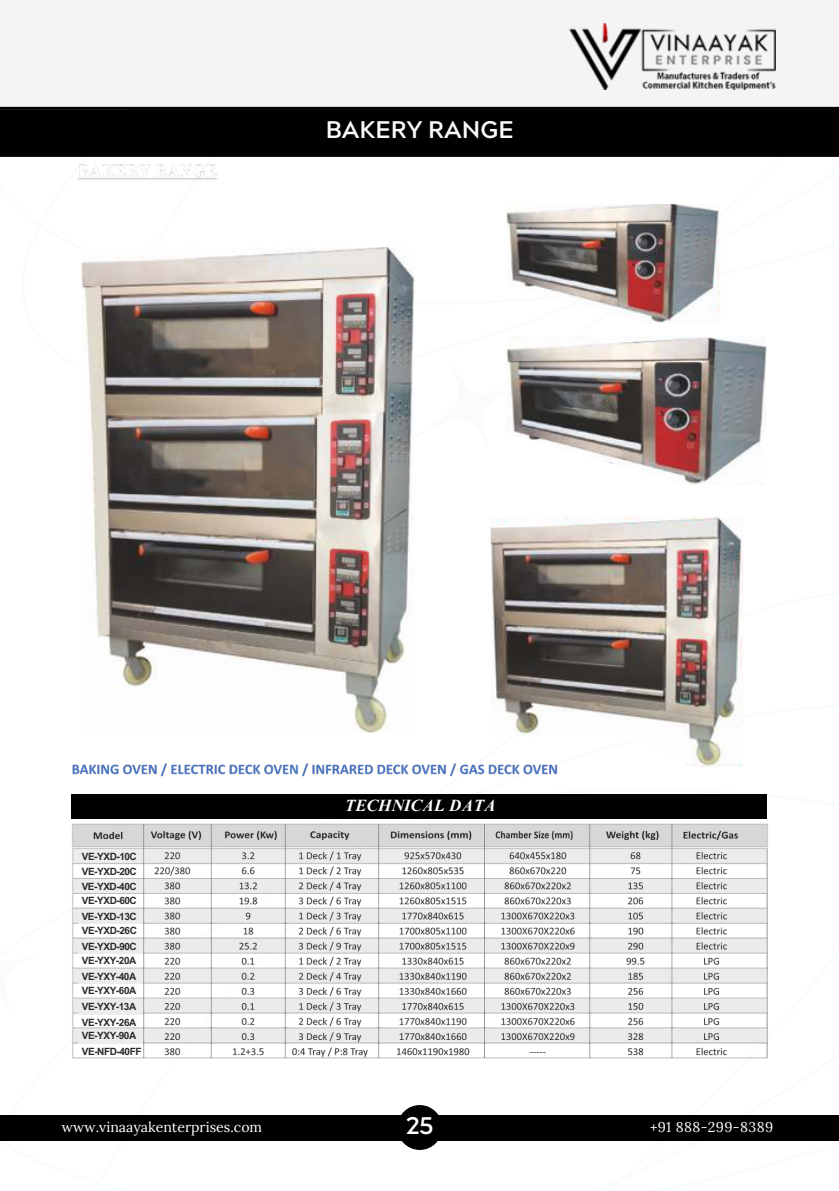
<style>
.page{position:relative;width:839px;height:1191px;background:#fff}
.page>*{position:absolute;margin:0;border:0;box-sizing:border-box;transform-origin:0 0}
.t1{font:700 24px "Acherus Grotesque";color:#fafafa}
.t2{font:700 24px "Acherus Grotesque";color:#fff}
.t3{font:italic 700 16.4px "Times NRMT Pro";color:#fff}
.t4{font:14px "Lora";color:#fff}
.t5{font:14px "Lora";letter-spacing:.025em;color:#fff}
.t6{font:700 10px "Arial MT Pro";letter-spacing:-.045em;color:#2b2a29}
</style>
<div class="page">
<div style="left:0;top:1115px;width:838px;height:25px;background:#010101"></div>
<div style="left:397px;top:1105px;width:45px;height:45px;background:#010101;border-radius:50%"></div>
<div style="left:0;top:0;width:838px;height:110px;background:#f4f4f4"></div>
<img style="left:569px;top:23px;width:206px;height:66px">
<div style="left:0;top:110px;width:838px;height:47px;background:#010101"></div>
<div style="left:129px;top:108px;width:709px;height:25px;background:#010101"></div>
<hr style="left:0;top:107px;width:838px;height:3px;background:#010101">
<img style="left:78px;top:164px;width:139px;height:16px">
<img style="left:82px;top:248px;width:333px;height:273px">
<img style="left:496px;top:204px;width:270px;height:317px">
<img style="left:72px;top:521px;width:696px;height:538px">
<div style="left:71px;top:794px;width:696px;height:25px;background:#010101"></div>
<div style="left:75px;top:867px;width:64px;height:9px;background:#fff"></div>
<div style="left:75px;top:849px;width:64px;height:13px;background:#ebecec"></div>
<div style="left:78px;top:879px;width:64px;height:14px;background:#ebecec"></div>
<div style="left:78px;top:911px;width:64px;height:13px;background:#ebecec"></div>
<div style="left:77px;top:897px;width:64px;height:8px;background:#fff"></div>
<div style="left:78px;top:941px;width:64px;height:13px;background:#ebecec"></div>
<div style="left:77px;top:927px;width:64px;height:8px;background:#fff"></div>
<div style="left:78px;top:971px;width:64px;height:13px;background:#ebecec"></div>
<div style="left:77px;top:957px;width:64px;height:9px;background:#fff"></div>
<div style="left:78px;top:1001px;width:64px;height:13px;background:#ebecec"></div>
<div style="left:77px;top:987px;width:64px;height:9px;background:#fff"></div>
<div style="left:78px;top:1030px;width:64px;height:13px;background:#ebecec"></div>
<div style="left:77px;top:1019px;width:64px;height:8px;background:#fff"></div>
<div style="left:77px;top:1048px;width:64px;height:8px;background:#fff"></div>
<p class="t1" style="left:326px;top:120px;width:189px">BAKERY RANGE</p>
<p class="t6" style="left:82px;top:853px;width:57px">VE-YXD-10C</p>
<p class="t6" style="left:82px;top:868px;width:57px">VE-YXD-20C</p>
<p class="t6" style="left:82px;top:882px;width:57px">VE-YXD-40C</p>
<p class="t6" style="left:82px;top:913px;width:57px">VE-YXD-13C</p>
<p class="t6" style="left:82px;top:897px;width:57px">VE-YXD-60C</p>
<p class="t6" style="left:82px;top:943px;width:57px">VE-YXD-90C</p>
<p class="t6" style="left:82px;top:927px;width:57px">VE-YXD-26C</p>
<p class="t6" style="left:82px;top:973px;width:56px">VE-YXY-40A</p>
<p class="t6" style="left:82px;top:957px;width:56px">VE-YXY-20A</p>
<p class="t6" style="left:82px;top:1003px;width:56px">VE-YXY-13A</p>
<p class="t6" style="left:82px;top:987px;width:56px">VE-YXY-60A</p>
<p class="t6" style="left:82px;top:1032px;width:56px">VE-YXY-90A</p>
<p class="t6" style="left:82px;top:1019px;width:56px">VE-YXY-26A</p>
<p class="t6" style="left:82px;top:1048px;width:61px">VE-NFD-40FF</p>
<p class="t3" style="left:344px;top:799px;width:153px">TECHNICAL DATA</p>
<h1 class="t4" style="left:62px;top:1118px;width:202px">www.vinaayakenterprises.com</h1>
<p class="t2" style="left:406px;top:1116px;width:29px">25</p>
<p class="t5" style="left:650px;top:1118px;width:124px">+91 888-299-8389</p>
</div>
